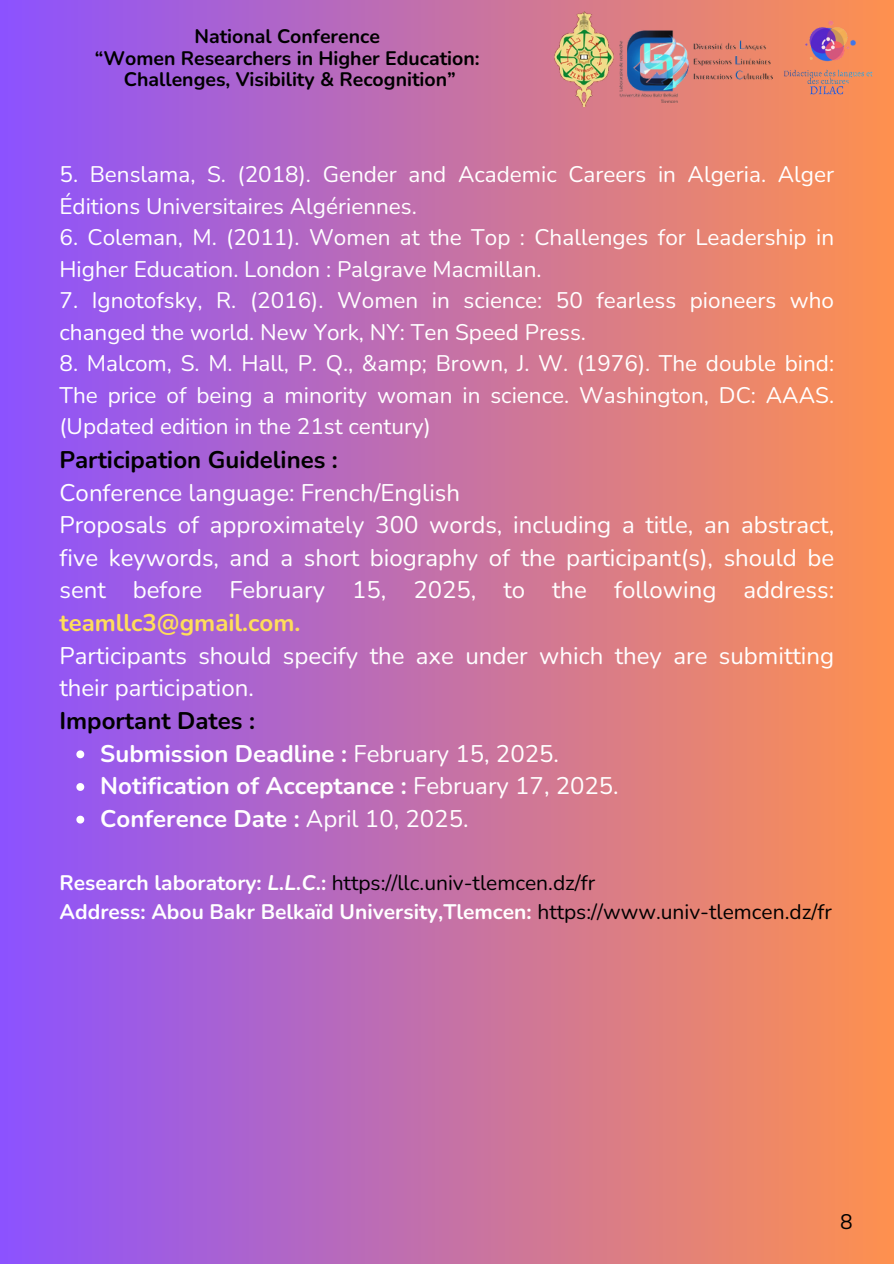
<style>
.page{position:relative;width:894px;height:1264px;background:#fff}
.page>*{position:absolute;margin:0;border:0;box-sizing:border-box;transform-origin:0 0}
.t1{font:24px/32.7px "Nunito";color:#fff}
.t2{font:700 24px "Nunito";color:#fff}
.t3{font:22.5px/31.5px "Nunito";color:#fff}
.t4{font:700 21px "Nunito";color:#fff}
.t5{font:21px "Nunito";color:#000}
.t6{font:700 19.5px/21.3px "Nunito";color:#000;text-align:center}
.s1{font-weight:700;color:#000}
.s2{font-weight:700;color:#ffde59}
.s3{font-weight:400}
.s4{font-weight:700;color:#fff}
.s5{font-weight:700;font-style:italic;color:#fff}
.s6{font-weight:400;color:#000}
</style>
<div class="page">
<div style="left:0;top:0;width:893px;height:1263px;background:linear-gradient(to right,#8c52ff,#fe914e)"></div>
<img style="left:548px;top:12px;width:71px;height:94px">
<img style="left:619px;top:26px;width:153px;height:77px">
<img style="left:782px;top:19px;width:94px;height:80px">
<svg style="left:76px;top:750px;width:8px;height:8px"></svg>
<svg style="left:76px;top:783px;width:8px;height:8px"></svg>
<svg style="left:76px;top:815px;width:8px;height:8px"></svg>
<h2 class="t6" style="left:95px;top:26px;width:386px">National Conference<br>“Women Researchers in Higher Education:<br>Challenges, Visibility &amp; Recognition”</h2>
<p class="t3" style="left:59px;top:159px;width:775px">5. Benslama, S. (2018). Gender and Academic Careers in Algeria. Alger<br>Éditions Universitaires Algériennes.</p>
<p class="t3" style="left:59px;top:222px;width:775px">6. Coleman, M. (2011). Women at the Top : Challenges for Leadership in<br>Higher Education. London : Palgrave Macmillan.</p>
<p class="t3" style="left:59px;top:285px;width:775px">7. Ignotofsky, R. (2016). Women in science: 50 fearless pioneers who changed the world. New York, NY: Ten Speed Press.</p>
<p class="t3" style="left:59px;top:348px;width:775px;text-align:justify">8. Malcom, S. M. Hall, P. Q., &amp;amp; Brown, J. W. (1976). The double bind:<br>The price of being a minority woman in science. Washington, DC: AAAS. (Updated edition in the 21st century)</p>
<p class="t1" style="left:59px;top:443px;width:775px"><span class="s1">Participation Guidelines :<br></span>Conference language: French/English<br>Proposals of approximately 300 words, including a title, an abstract, five keywords, and a short biography of the participant(s), should be sent before February 15, 2025, to the following address: <span class="s2">teamllc3@gmail.com.<br></span>Participants should specify the axe under which they are submitting their participation.<br><span class="s1">Important Dates :</span></p>
<p class="t2" style="left:100px;top:737px;width:460px">Submission Deadline : <span class="s3">February 15, 2025.</span></p>
<p class="t2" style="left:100px;top:770px;width:520px">Notification of Acceptance : <span class="s3">February 17, 2025.</span></p>
<h1 class="t2" style="left:100px;top:802px;width:369px">Conference Date : <span class="s3">April 10, 2025.</span></h1>
<p class="t5" style="left:59px;top:868px;width:537px"><span class="s4">Research laboratory:</span> <span class="s5">L.L.C</span><span class="s4">.:</span> https://llc.univ-tlemcen.dz/fr</p>
<p class="t4" style="left:59px;top:898px;width:773px">Address: Abou Bakr Belkaïd University,Tlemcen: <span class="s6">https://www.univ-tlemcen.dz/fr</span></p>
<p class="t5" style="left:839px;top:1207px;width:14px">8</p>
</div>
